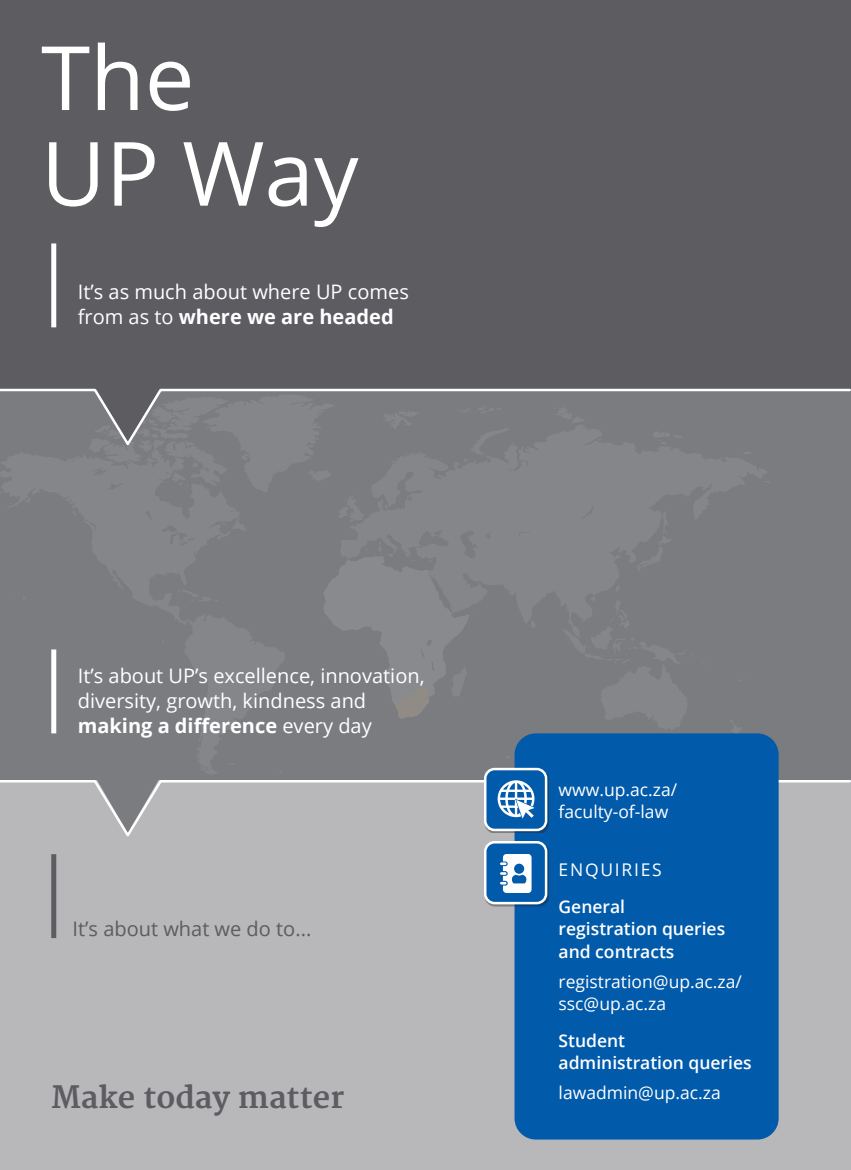
<style>
.page{position:relative;width:851px;height:1170px;background:#fff}
.page>*{position:absolute;margin:0;border:0;box-sizing:border-box;transform-origin:0 0}
.Body{font:700 30px "Merriweather";color:#5c5c61}
.Body-2{font:20px/25px "Open Sans";color:#fff}
.Body-3{font:20px "Open Sans";color:#5c5c61}
.Stats_Source{font:17.5px/22.5px "Open Sans";color:#fff}
.Stats_Source-2{font:600 17.5px/22.5px "Open Sans";color:#fff}
.Stats_Source-3{font:17.5px "Open Sans";letter-spacing:.1em;color:#fff}
.s1{font-weight:700}
</style>
<div class="page">
<div style="left:0;top:0;width:850px;height:415px;background:#5c5c61"></div>
<div style="left:0;top:390px;width:850px;height:450px;background:#7b7c80"></div>
<div style="left:0;top:780px;width:850px;height:389px;background:#b8b7ba"></div>
<svg style="left:0;top:778px;width:850px;height:62px"></svg>
<svg style="left:49px;top:142px;width:309px;height:85px"></svg>
<svg style="left:42px;top:43px;width:148px;height:68px"></svg>
<div style="left:51px;top:243px;width:5px;height:84px;background:#fff"></div>
<div style="left:51px;top:854px;width:5px;height:84px;background:#5c5c61"></div>
<svg style="left:51px;top:556px;width:718px;height:181px"></svg>
<svg style="left:394px;top:686px;width:35px;height:33px"></svg>
<svg style="left:0;top:388px;width:850px;height:58px"></svg>
<div style="left:514px;top:733px;width:264px;height:406px;background:#015aaa;border-radius:21px"></div>
<div style="left:485px;top:769px;width:63px;height:64px;background:#231f20;opacity:.39"></div>
<div style="left:485px;top:769px;width:61px;height:60px;background:#015aaa;border-radius:9px"></div>
<div style="left:484px;top:767px;width:63px;height:64px;border:2px solid #fff;border-radius:9px"></div>
<div style="left:485px;top:842px;width:63px;height:64px;background:#231f20;opacity:.39"></div>
<div style="left:485px;top:842px;width:61px;height:61px;background:#015aaa;border-radius:9px"></div>
<div style="left:484px;top:840px;width:63px;height:64px;border:2px solid #fff;border-radius:9px"></div>
<svg style="left:497px;top:780px;width:37px;height:38px"></svg>
<svg style="left:500px;top:854px;width:31px;height:38px"></svg>
<p class="Body-2" style="left:78px;top:278px;width:332px">It’s as much about where UP comes from as to <span class="s1">where we are headed</span></p>
<p class="Body-2" style="left:78px;top:662px;width:348px">It’s about UP’s excellence, innovation, diversity, growth, kindness and <span class="s1">making a difference</span> every day</p>
<p class="Body-3" style="left:72px;top:915px;width:240px">It’s about what we do to...</p>
<p class="Body" style="left:51px;top:1080px;width:294px">Make today matter</p>
<p class="Stats_Source" style="left:558px;top:777px;width:120px">www.up.ac.za/ faculty-of-law</p>
<p class="Stats_Source-3" style="left:558px;top:857px;width:105px">ENQUIRIES</p>
<p class="Stats_Source-2" style="left:558px;top:894px;width:168px">General registration queries and contracts</p>
<p class="Stats_Source" style="left:558px;top:969px;width:185px">registration@up.ac.za/ ssc@up.ac.za</p>
<p class="Stats_Source-2" style="left:558px;top:1028px;width:194px">Student administration queries</p>
<p class="Stats_Source" style="left:558px;top:1080px;width:164px">lawadmin@up.ac.za</p>
</div>
